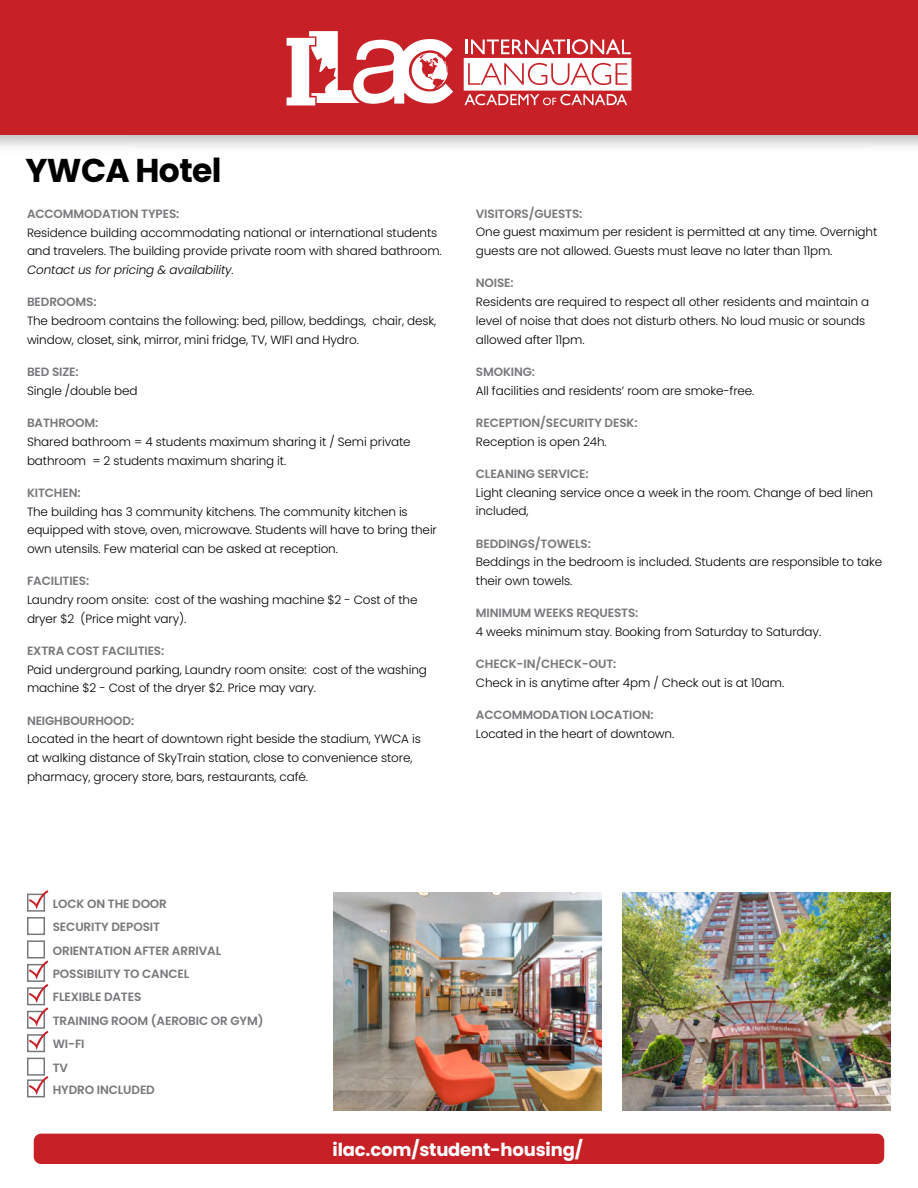
<style>
.page{position:relative;width:918px;height:1188px;background:#fff}
.page>*{position:absolute;margin:0;border:0;box-sizing:border-box;transform-origin:0 0}
.t1{font:700 33px "Poppins";letter-spacing:-.02em;color:#000}
.t2{font:700 18px "Poppins";letter-spacing:-.01em;color:#fff}
.t3{font:300 12px/18.8px "Poppins";letter-spacing:-.01em;color:#000}
.t4{font:600 12px/23.4px "Poppins";letter-spacing:-.01em;color:#77787b}
.t5{font:italic 300 12px "Poppins";letter-spacing:-.01em;color:#000}
</style>
<div class="page">
<div style="left:27px;top:894px;width:18px;height:18px;border:2px solid #77787b"></div>
<div style="left:27px;top:917px;width:18px;height:18px;border:2px solid #77787b"></div>
<div style="left:27px;top:940px;width:18px;height:18px;border:2px solid #77787b"></div>
<div style="left:27px;top:964px;width:18px;height:18px;border:2px solid #77787b"></div>
<div style="left:27px;top:987px;width:18px;height:18px;border:2px solid #77787b"></div>
<div style="left:27px;top:1011px;width:18px;height:18px;border:2px solid #77787b"></div>
<div style="left:27px;top:1034px;width:18px;height:18px;border:2px solid #77787b"></div>
<div style="left:27px;top:1058px;width:18px;height:18px;border:2px solid #77787b"></div>
<div style="left:27px;top:1079px;width:18px;height:18px;border:2px solid #77787b"></div>
<svg style="left:29px;top:890px;width:19px;height:19px"></svg>
<svg style="left:29px;top:960px;width:19px;height:90px"></svg>
<svg style="left:29px;top:1076px;width:19px;height:19px"></svg>
<img style="left:623px;top:892px;width:268px;height:218px">
<img style="left:333px;top:892px;width:268px;height:218px">
<div style="left:0;top:0;width:918px;height:155px;background:#000;opacity:.3"></div>
<div style="left:0;top:0;width:918px;height:135px;background:#c72127"></div>
<svg style="left:287px;top:31px;width:166px;height:74px"></svg>
<svg style="left:464px;top:39px;width:167px;height:67px"></svg>
<div style="left:34px;top:1134px;width:850px;height:30px;background:#c72127;border-radius:7px"></div>
<h1 class="t1" style="left:26px;top:151px;width:197px">YWCA Hotel</h1>
<p class="t4" style="left:27px;top:202px;width:154px">ACCOMMODATION TYPES:</p>
<p class="t3" style="left:27px;top:223px;width:416px">Residence building accommodating national or international students and travelers. The building provide private room with shared bathroom.</p>
<p class="t5" style="left:27px;top:263px;width:208px">Contact us for pricing &amp; availability.</p>
<p class="t4" style="left:27px;top:290px;width:71px">BEDROOMS:</p>
<p class="t3" style="left:27px;top:312px;width:411px">The bedroom contains the following: bed, pillow, beddings, chair, desk, window, closet, sink, mirror, mini fridge, TV, WIFI and Hydro.</p>
<p class="t4" style="left:27px;top:360px;width:53px">BED SIZE:</p>
<p class="t3" style="left:27px;top:381px;width:112px">Single /double bed</p>
<p class="t4" style="left:27px;top:411px;width:73px">BATHROOM:</p>
<p class="t3" style="left:27px;top:432px;width:385px">Shared bathroom = 4 students maximum sharing it / Semi private bathroom = 2 students maximum sharing it.</p>
<p class="t4" style="left:27px;top:481px;width:55px">KITCHEN:</p>
<p class="t3" style="left:27px;top:502px;width:411px">The building has 3 community kitchens. The community kitchen is equipped with stove, oven, microwave. Students will have to bring their own utensils. Few material can be asked at reception.</p>
<p class="t4" style="left:27px;top:569px;width:64px">FACILITIES:</p>
<p class="t3" style="left:27px;top:590px;width:392px">Laundry room onsite: cost of the washing machine $2 - Cost of the dryer $2 (Price might vary).</p>
<p class="t4" style="left:27px;top:639px;width:139px">EXTRA COST FACILITIES:</p>
<p class="t3" style="left:27px;top:660px;width:401px">Paid underground parking, Laundry room onsite: cost of the washing machine $2 - Cost of the dryer $2. Price may vary.</p>
<p class="t4" style="left:27px;top:709px;width:109px">NEIGHBOURHOOD:</p>
<p class="t3" style="left:27px;top:730px;width:395px">Located in the heart of downtown right beside the stadium, YWCA is at walking distance of SkyTrain station, close to convenience store, pharmacy, grocery store, bars, restaurants, café.</p>
<p class="t4" style="left:476px;top:202px;width:108px">VISITORS/GUESTS:</p>
<p class="t3" style="left:476px;top:223px;width:403px">One guest maximum per resident is permitted at any time. Overnight guests are not allowed. Guests must leave no later than 11pm.</p>
<p class="t4" style="left:476px;top:272px;width:39px">NOISE:</p>
<p class="t3" style="left:476px;top:293px;width:395px">Residents are required to respect all other residents and maintain a level of noise that does not disturb others. No loud music or sounds allowed after 11pm.</p>
<p class="t4" style="left:476px;top:360px;width:61px">SMOKING:</p>
<p class="t3" style="left:476px;top:381px;width:280px">All facilities and residents’ room are smoke-free.</p>
<p class="t4" style="left:476px;top:411px;width:163px">RECEPTION/SECURITY DESK:</p>
<p class="t3" style="left:476px;top:432px;width:132px">Reception is open 24h.</p>
<p class="t4" style="left:476px;top:462px;width:114px">CLEANING SERVICE:</p>
<p class="t3" style="left:476px;top:483px;width:399px">Light cleaning service once a week in the room. Change of bed linen included,</p>
<p class="t4" style="left:476px;top:532px;width:117px">BEDDINGS/TOWELS:</p>
<p class="t3" style="left:476px;top:553px;width:408px">Beddings in the bedroom is included. Students are responsible to take their own towels.</p>
<p class="t4" style="left:476px;top:602px;width:164px">MINIMUM WEEKS REQUESTS:</p>
<p class="t3" style="left:476px;top:623px;width:347px">4 weeks minimum stay. Booking from Saturday to Saturday.</p>
<p class="t4" style="left:476px;top:653px;width:142px">CHECK-IN/CHECK-OUT:</p>
<p class="t3" style="left:476px;top:674px;width:310px">Check in is anytime after 4pm / Check out is at 10am.</p>
<p class="t4" style="left:476px;top:704px;width:179px">ACCOMMODATION LOCATION:</p>
<p class="t3" style="left:476px;top:725px;width:200px">Located in the heart of downtown.</p>
<p class="t4" style="left:53px;top:892px;width:212px">LOCK ON THE DOOR<br>SECURITY DEPOSIT<br>ORIENTATION AFTER ARRIVAL<br>POSSIBILITY TO CANCEL<br>FLEXIBLE DATES<br>TRAINING ROOM (AEROBIC OR GYM)<br>WI-FI<br>TV</p>
<p class="t4" style="left:53px;top:1078px;width:104px">HYDRO INCLUDED</p>
<h2 class="t2" style="left:333px;top:1139px;width:252px">ilac.com/student-housing/</h2>
</div>
